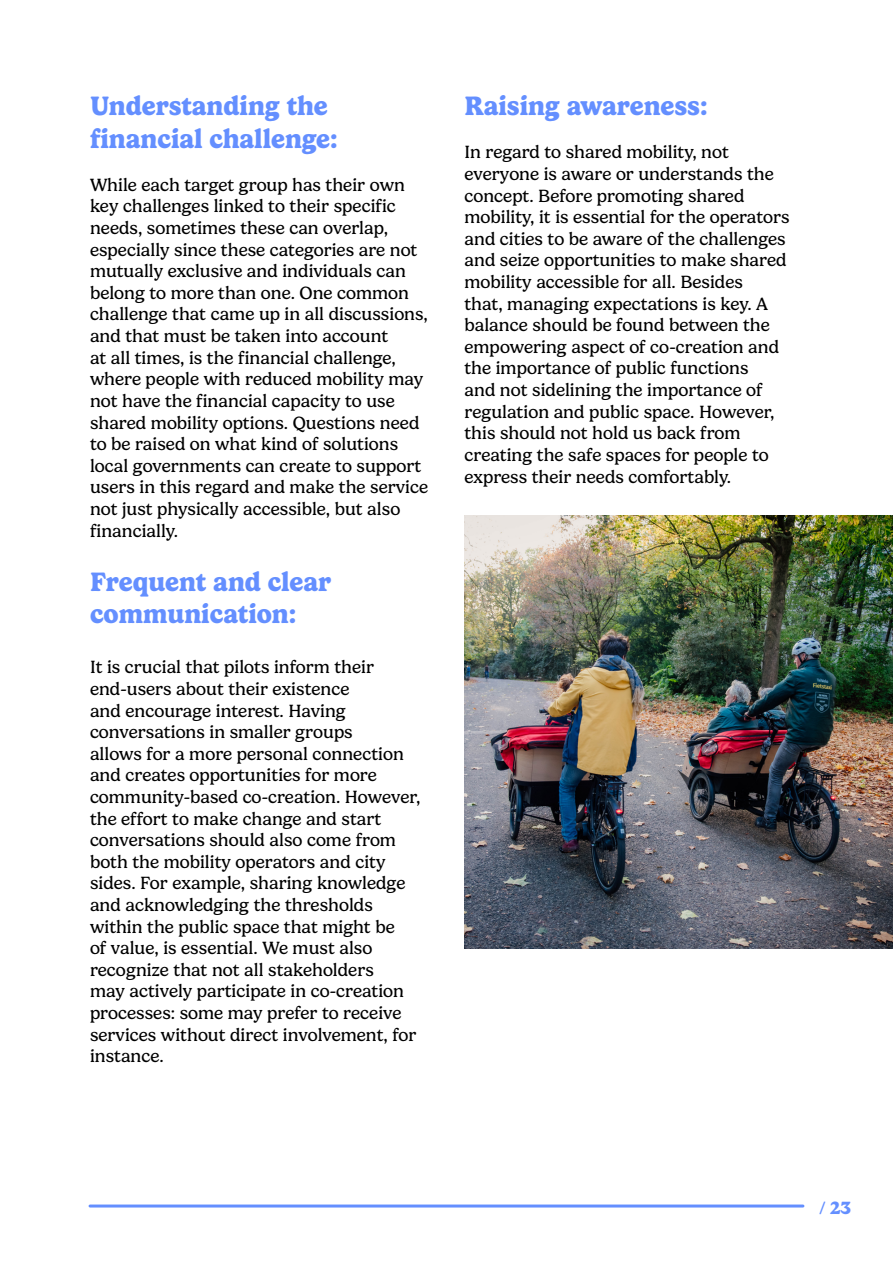
<style>
.page{position:relative;width:893px;height:1263px;background:#fff}
.page>*{position:absolute;margin:0;border:0;box-sizing:border-box;transform-origin:0 0}
.t1{font:700 27px/32.4px "Gelica";color:#648fff}
.t2{font:18px/21.6px "Gelica";color:#000}
.t3{font:700 18px "Gelica";color:#648fff}
</style>
<div class="page">
<hr style="left:90px;top:1204px;width:713px;height:3px;background:#648fff">
<img style="left:464px;top:515px;width:429px;height:434px">
<h1 class="t1" style="left:90px;top:90px;width:249px">Understanding the financial challenge:</h1>
<p class="t2" style="left:90px;top:174px;width:340px">While each target group has their own key challenges linked to their specific needs, sometimes these can overlap, especially since these categories are not mutually exclusive and individuals can belong to more than one. One common challenge that came up in all discussions, and that must be taken into account<br>at all times, is the financial challenge, where people with reduced mobility may not have the financial capacity to use shared mobility options. Questions need to be raised on what kind of solutions local governments can create to support users in this regard and make the service not just physically accessible, but also financially.</p>
<h1 class="t1" style="left:90px;top:565px;width:243px">Frequent and clear communication:</h1>
<p class="t2" style="left:90px;top:657px;width:332px">It is crucial that pilots inform their end-users about their existence<br>and encourage interest. Having conversations in smaller groups<br>allows for a more personal connection and creates opportunities for more community-based co-creation. However, the effort to make change and start conversations should also come from both the mobility operators and city sides. For example, sharing knowledge and acknowledging the thresholds within the public space that might be<br>of value, is essential. We must also recognize that not all stakeholders<br>may actively participate in co-creation processes: some may prefer to receive services without direct involvement, for instance.</p>
<h1 class="t1" style="left:464px;top:90px;width:245px">Raising awareness:</h1>
<p class="t2" style="left:464px;top:142px;width:327px">In regard to shared mobility, not everyone is aware or understands the concept. Before promoting shared mobility, it is essential for the operators and cities to be aware of the challenges and seize opportunities to make shared mobility accessible for all. Besides<br>that, managing expectations is key. A balance should be found between the empowering aspect of co-creation and the importance of public functions<br>and not sidelining the importance of regulation and public space. However, this should not hold us back from creating the safe spaces for people to express their needs comfortably.</p>
<p class="t3" style="left:819px;top:1198px;width:33px">/ 23</p>
</div>
